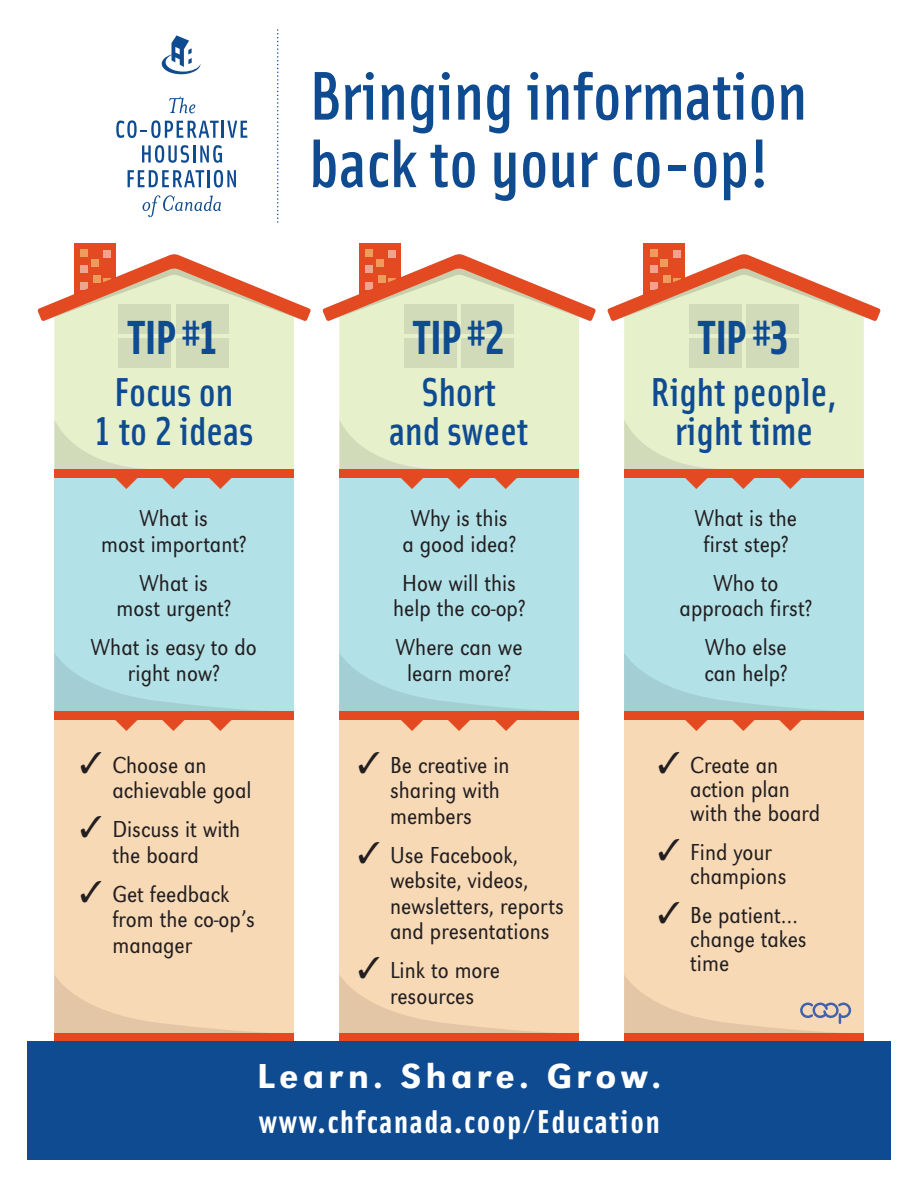
<style>
.page{position:relative;width:918px;height:1188px;background:#fff}
.page>*{position:absolute;margin:0;border:0;box-sizing:border-box;transform-origin:0 0}
.t1{font:69px/67.5px "Solex Medium Lining";color:#0f4b91}
.t2{font:48px "Solex Bold Lining";letter-spacing:-.02em;color:#0f4b91}
.t3{font:40.5px/39px "Solex Medium Lining";color:#0f4b91;text-align:center}
.t4{font:500 36px "URW Grotesk T";letter-spacing:.12em;color:#fff}
.t5{font:33px "Solex Bold Lining";letter-spacing:.05em;color:#fff}
.t6{font:24px/25.5px "URW Grotesk T Ligh Extr Narr";color:#231f20;text-align:center}
</style>
<div class="page">
<div style="left:74px;top:243px;width:41px;height:70px;background:#e34a21"></div>
<div style="left:80px;top:249px;width:8px;height:8px;background:#ed9c5b"></div>
<div style="left:104px;top:251px;width:7px;height:7px;background:#f0a48f"></div>
<div style="left:54px;top:720px;width:240px;height:313px;background:#f7d9b6"></div>
<div style="left:54px;top:477px;width:240px;height:235px;background:#b3e1e8"></div>
<div style="left:54px;top:321px;width:240px;height:98px;background:#e6f0cb"></div>
<svg style="left:54px;top:419px;width:240px;height:50px"></svg>
<svg style="left:54px;top:654px;width:240px;height:58px"></svg>
<svg style="left:38px;top:254px;width:273px;height:67px"></svg>
<div style="left:359px;top:243px;width:41px;height:70px;background:#e34a21"></div>
<div style="left:365px;top:249px;width:8px;height:8px;background:#ed9c5b"></div>
<div style="left:389px;top:251px;width:7px;height:7px;background:#f0a48f"></div>
<div style="left:339px;top:720px;width:240px;height:313px;background:#f7d9b6"></div>
<div style="left:339px;top:477px;width:240px;height:235px;background:#b3e1e8"></div>
<div style="left:339px;top:321px;width:240px;height:98px;background:#e6f0cb"></div>
<svg style="left:323px;top:254px;width:273px;height:67px"></svg>
<div style="left:644px;top:243px;width:41px;height:70px;background:#e34a21"></div>
<div style="left:650px;top:249px;width:8px;height:8px;background:#ed9c5b"></div>
<div style="left:674px;top:251px;width:7px;height:7px;background:#f0a48f"></div>
<div style="left:624px;top:720px;width:240px;height:313px;background:#f7d9b6"></div>
<div style="left:624px;top:477px;width:240px;height:235px;background:#b3e1e8"></div>
<div style="left:624px;top:321px;width:240px;height:98px;background:#e6f0cb"></div>
<svg style="left:608px;top:254px;width:272px;height:67px"></svg>
<svg style="left:169px;top:96px;width:26px;height:17px"></svg>
<svg style="left:116px;top:120px;width:131px;height:18px"></svg>
<svg style="left:142px;top:145px;width:80px;height:18px"></svg>
<svg style="left:128px;top:170px;width:76px;height:17px"></svg>
<hr style="left:207px;top:170px;width:3px;height:17px;background:#0f4b91">
<svg style="left:214px;top:170px;width:22px;height:18px"></svg>
<svg style="left:142px;top:195px;width:79px;height:22px"></svg>
<svg style="left:162px;top:35px;width:39px;height:39px"></svg>
<svg style="left:277px;top:30px;width:1px;height:193px"></svg>
<svg style="left:54px;top:975px;width:212px;height:58px"></svg>
<svg style="left:339px;top:654px;width:240px;height:58px"></svg>
<svg style="left:339px;top:975px;width:212px;height:58px"></svg>
<svg style="left:624px;top:653px;width:240px;height:59px"></svg>
<div style="left:176px;top:304px;width:52px;height:29px;background:#d2dbb9"></div>
<div style="left:118px;top:304px;width:53px;height:29px;background:#d2dbb9"></div>
<div style="left:118px;top:338px;width:53px;height:30px;background:#d2dbb9"></div>
<div style="left:176px;top:338px;width:52px;height:30px;background:#d2dbb9"></div>
<div style="left:461px;top:304px;width:53px;height:29px;background:#d2dbb9"></div>
<div style="left:404px;top:304px;width:53px;height:29px;background:#d2dbb9"></div>
<div style="left:404px;top:338px;width:53px;height:30px;background:#d2dbb9"></div>
<div style="left:461px;top:338px;width:53px;height:30px;background:#d2dbb9"></div>
<div style="left:746px;top:304px;width:53px;height:29px;background:#d2dbb9"></div>
<div style="left:689px;top:304px;width:53px;height:29px;background:#d2dbb9"></div>
<div style="left:689px;top:338px;width:53px;height:30px;background:#d2dbb9"></div>
<div style="left:746px;top:338px;width:53px;height:30px;background:#d2dbb9"></div>
<svg style="left:339px;top:419px;width:240px;height:50px"></svg>
<svg style="left:624px;top:419px;width:240px;height:50px"></svg>
<svg style="left:624px;top:975px;width:228px;height:58px"></svg>
<div style="left:54px;top:469px;width:240px;height:9px;background:#e34a21"></div>
<div style="left:339px;top:469px;width:240px;height:9px;background:#e34a21"></div>
<div style="left:624px;top:469px;width:240px;height:9px;background:#e34a21"></div>
<div style="left:54px;top:712px;width:240px;height:8px;background:#e34a21"></div>
<div style="left:339px;top:712px;width:240px;height:8px;background:#e34a21"></div>
<div style="left:624px;top:712px;width:240px;height:8px;background:#e34a21"></div>
<div style="left:54px;top:1033px;width:240px;height:9px;background:#e34a21"></div>
<div style="left:339px;top:1033px;width:240px;height:9px;background:#e34a21"></div>
<div style="left:624px;top:1033px;width:240px;height:9px;background:#e34a21"></div>
<div style="left:27px;top:1042px;width:864px;height:118px;background:#0f4b91"></div>
<h2 class="t2" style="left:128px;top:306px;width:93px">TIP #1</h2>
<h3 class="t3" style="left:94px;top:371px;width:161px">Focus on<br>1 to 2 ideas</h3>
<p class="t6" style="left:101px;top:505px;width:147px">What is<br>most important?</p>
<p class="t6" style="left:116px;top:570px;width:116px">What is most urgent?</p>
<p class="t6" style="left:91px;top:634px;width:167px">What is easy to do right now?</p>
<p class="t6" style="left:112px;top:752px;width:141px;text-align:left;text-indent:-32px">✓ Choose an achievable goal</p>
<p class="t6" style="left:80px;top:816px;width:162px">✓ Discuss it with the board</p>
<p class="t6" style="left:112px;top:881px;width:144px;text-align:left;text-indent:-32px">✓ Get feedback from the co-op’s manager</p>
<h1 class="t1" style="left:309px;top:59px;width:499px">Bringing information back to your co-op!</h1>
<h2 class="t2" style="left:414px;top:306px;width:93px">TIP #2</h2>
<h3 class="t3" style="left:389px;top:371px;width:141px">Short<br>and sweet</h3>
<p class="t6" style="left:402px;top:505px;width:115px">Why is this a good idea?</p>
<p class="t6" style="left:393px;top:570px;width:134px">How will this help the co-op?</p>
<p class="t6" style="left:396px;top:634px;width:128px">Where can we learn more?</p>
<p class="t6" style="left:390px;top:752px;width:121px;text-align:left;text-indent:-32px">✓ Be creative in sharing with members</p>
<p class="t6" style="left:390px;top:842px;width:175px;text-align:left;text-indent:-32px">✓ Use Facebook, website, videos, newsletters, reports and presentations</p>
<p class="t6" style="left:358px;top:957px;width:144px">✓ Link to more resources</p>
<h2 class="t2" style="left:699px;top:306px;width:93px">TIP #3</h2>
<h3 class="t3" style="left:650px;top:371px;width:189px">Right people, right time</h3>
<p class="t6" style="left:695px;top:505px;width:104px">What is the first step?</p>
<p class="t6" style="left:680px;top:570px;width:134px">Who to approach first?</p>
<p class="t6" style="left:704px;top:634px;width:84px;text-align:left">Who else can help?</p>
<p class="t6" style="left:690px;top:753px;width:131px;line-height:24px;text-align:left;text-indent:-32px">✓ Create an action plan with the board</p>
<p class="t6" style="left:690px;top:840px;width:98px;line-height:24px;text-align:left;text-indent:-32px">✓ Find your champions</p>
<p class="t6" style="left:690px;top:903px;width:118px;line-height:24px;text-align:left;text-indent:-32px">✓ Be patient… change takes time</p>
<h3 class="t4" style="left:257px;top:1056px;width:406px">Learn. Share. Grow.</h3>
<h3 class="t5" style="left:259px;top:1100px;width:402px">www.chfcanada.coop/Education</h3>
</div>
